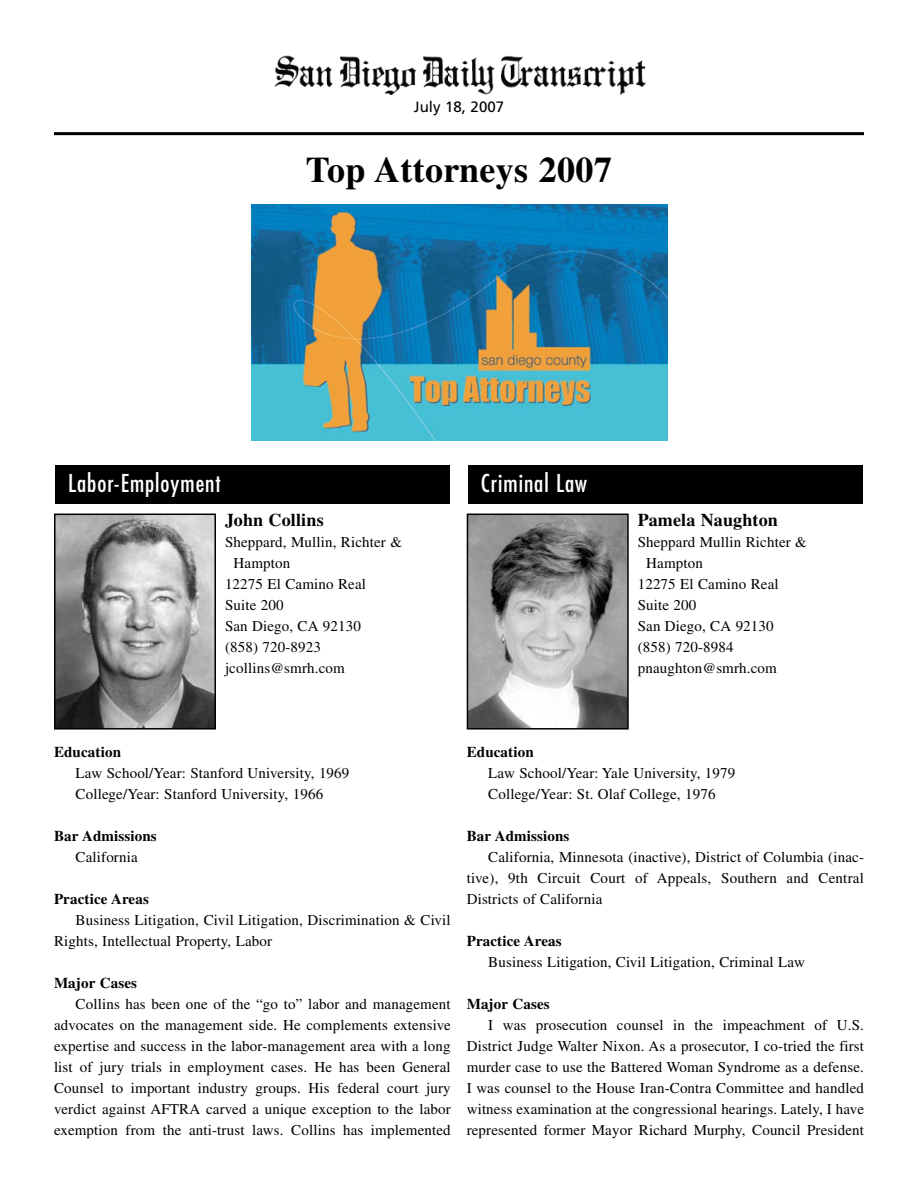
<style>
.page{position:relative;width:918px;height:1188px;background:#fff}
.page>*{position:absolute;margin:0;border:0;box-sizing:border-box;transform-origin:0 0}
.t1{font:700 36px "Times";letter-spacing:.01em;color:#000}
.t2{font:condensed 24px "Futura";letter-spacing:.04em;color:#fff}
.t3{font:700 18px "Times";letter-spacing:.01em;color:#000}
.t4{font:15px/21px "Times";letter-spacing:.01em;color:#000}
.t5{font:700 15px "Times";letter-spacing:.01em;color:#000}
.t6{font:15px "Frutiger";color:#000}
</style>
<div class="page">
<img style="left:274px;top:55px;width:372px;height:40px">
<hr style="left:54px;top:132px;width:810px;height:3px;background:#000">
<img style="left:251px;top:204px;width:416px;height:237px">
<div style="left:56px;top:465px;width:394px;height:39px;background:#000"></div>
<img style="left:57px;top:517px;width:156px;height:210px">
<div style="left:54px;top:514px;width:162px;height:216px;border:2px solid #000"></div>
<div style="left:468px;top:465px;width:394px;height:39px;background:#000"></div>
<img style="left:470px;top:517px;width:156px;height:210px">
<div style="left:467px;top:514px;width:162px;height:216px;border:2px solid #000"></div>
<p class="t6" style="left:414px;top:100px;width:92px">July 18, 2007</p>
<h1 class="t1" style="left:306px;top:157px;width:308px">Top Attorneys 2007</h1>
<h2 class="t2" style="left:68px;top:472px;width:154px">Labor-Employment</h2>
<h2 class="t2" style="left:481px;top:472px;width:107px">Criminal Law</h2>
<p class="t3" style="left:225px;top:514px;width:100px">John Collins</p>
<p class="t4" style="left:225px;top:533px;width:179px">Sheppard, Mullin, Richter &amp;</p>
<p class="t4" style="left:234px;top:554px;width:58px">Hampton</p>
<p class="t4" style="left:225px;top:575px;width:143px">12275 El Camino Real</p>
<p class="t4" style="left:225px;top:596px;width:60px">Suite 200</p>
<p class="t4" style="left:225px;top:617px;width:138px">San Diego, CA 92130</p>
<p class="t4" style="left:225px;top:638px;width:98px">(858) 720-8923</p>
<p class="t4" style="left:225px;top:659px;width:121px">jcollins@smrh.com</p>
<p class="t3" style="left:638px;top:514px;width:142px">Pamela Naughton</p>
<p class="t4" style="left:638px;top:533px;width:171px">Sheppard Mullin Richter &amp;</p>
<p class="t4" style="left:646px;top:554px;width:58px">Hampton</p>
<p class="t4" style="left:638px;top:575px;width:143px">12275 El Camino Real</p>
<p class="t4" style="left:638px;top:596px;width:60px">Suite 200</p>
<p class="t4" style="left:638px;top:617px;width:138px">San Diego, CA 92130</p>
<p class="t4" style="left:638px;top:638px;width:98px">(858) 720-8984</p>
<p class="t4" style="left:638px;top:659px;width:141px">pnaughton@smrh.com</p>
<p class="t5" style="left:54px;top:747px;width:69px">Education</p>
<p class="t4" style="left:76px;top:764px;width:275px">Law School/Year: Stanford University, 1969<br>College/Year: Stanford University, 1966</p>
<p class="t5" style="left:54px;top:831px;width:104px">Bar Admissions</p>
<p class="t4" style="left:76px;top:848px;width:64px">California</p>
<p class="t5" style="left:54px;top:894px;width:96px">Practice Areas</p>
<p class="t4" style="left:54px;top:911px;width:398px;text-indent:22px">Business Litigation, Civil Litigation, Discrimination &amp; Civil<br>Rights, Intellectual Property, Labor</p>
<p class="t5" style="left:54px;top:978px;width:85px">Major Cases</p>
<p class="t4" style="left:54px;top:995px;width:398px;text-align:justify;text-indent:22px">Collins has been one of the “go to” labor and management advocates on the management side. He complements extensive expertise and success in the labor-management area with a long list of jury trials in employment cases. He has been General Counsel to important industry groups. His federal court jury verdict against AFTRA carved a unique exception to the labor exemption from the anti-trust laws. Collins has implemented</p>
<p class="t5" style="left:467px;top:747px;width:69px">Education</p>
<p class="t4" style="left:488px;top:764px;width:249px">Law School/Year: Yale University, 1979<br>College/Year: St. Olaf College, 1976</p>
<p class="t5" style="left:467px;top:831px;width:104px">Bar Admissions</p>
<p class="t4" style="left:467px;top:848px;width:399px;text-align:justify;text-indent:22px">California, Minnesota (inactive), District of Columbia (inac&shy;tive), 9th Circuit Court of Appeals, Southern and Central Districts of California</p>
<p class="t5" style="left:467px;top:936px;width:96px">Practice Areas</p>
<p class="t4" style="left:488px;top:953px;width:318px">Business Litigation, Civil Litigation, Criminal Law</p>
<p class="t5" style="left:467px;top:999px;width:85px">Major Cases</p>
<p class="t4" style="left:467px;top:1016px;width:399px;text-align:justify;text-indent:22px">I was prosecution counsel in the impeachment of U.S.<br>District Judge Walter Nixon. As a prosecutor, I co-tried the first murder case to use the Battered Woman Syndrome as a defense.<br>I was counsel to the House Iran-Contra Committee and handled witness examination at the congressional hearings. Lately, I have represented former Mayor Richard Murphy, Council President</p>
</div>
